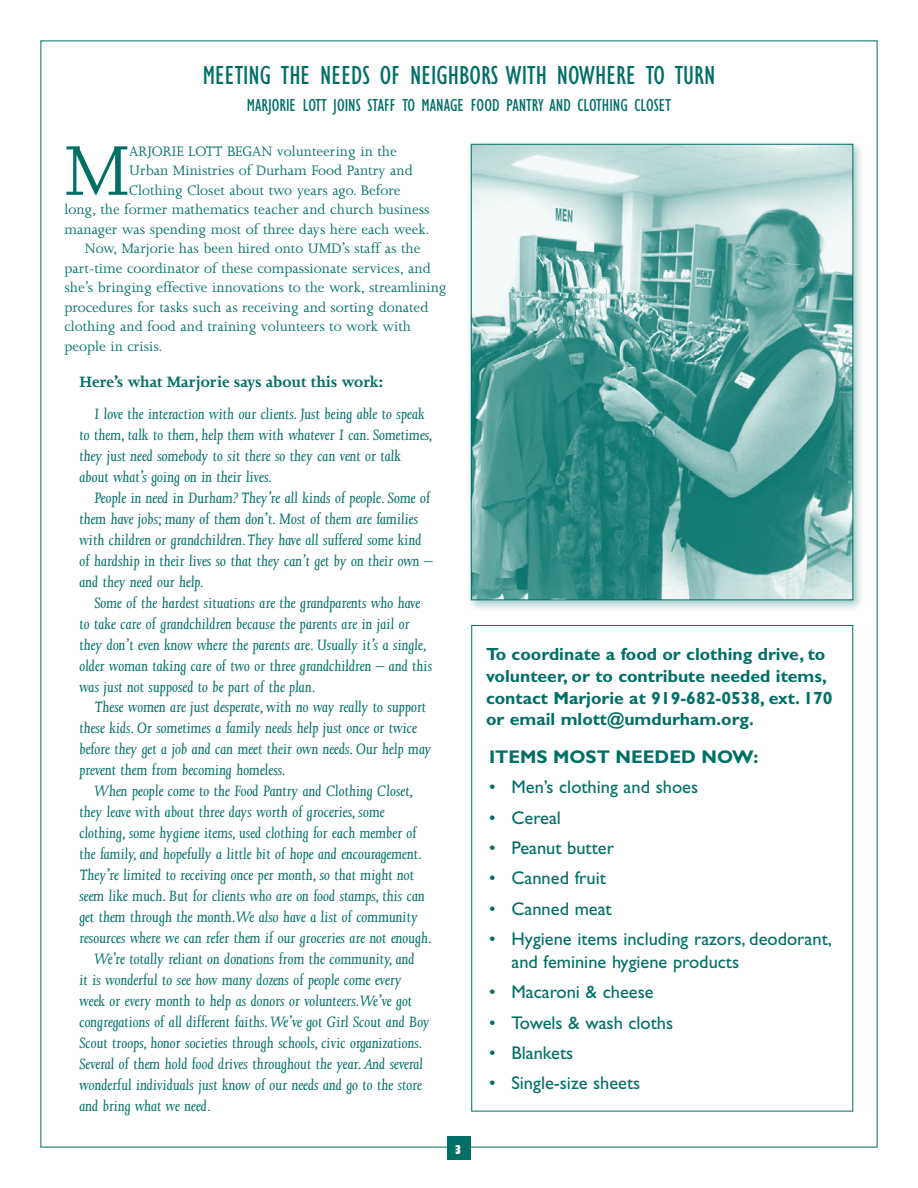
<style>
.page{position:relative;width:918px;height:1188px;background:#fff}
.page>*{position:absolute;margin:0;border:0;box-sizing:border-box;transform-origin:0 0}
.t1{font:80.85px "Joanna";color:#006f66}
.t2{font:condensed 27px "Gill Sans";color:#006f66}
.t3{font:18.45px/22.8px "Gill Sans";color:#006f66}
.t4{font:700 18.45px "Gill Sans";color:#006f66}
.t5{font:condensed 18px "Gill Sans";color:#006f66}
.t6{font:700 17.7px/21.8px "Gill Sans";color:#006f66}
.t7{font:italic 17.25px/21px "Joanna";color:#006f66}
.t8{font:700 17.25px "Joanna";color:#006f66}
.t9{font:15.75px "Joanna";color:#006f66}
.t10{font:800 condensed 12px "Gill Sans";color:#fff}
</style>
<div class="page">
<div style="left:447px;top:1136px;width:24px;height:23px;background:#006f66"></div>
<div style="left:467px;top:140px;width:399px;height:473px;background:#006f66;opacity:.35"></div>
<img style="left:473px;top:146px;width:378px;height:452px">
<h2 class="t2" style="left:203px;top:61px;width:403px">MEETING THE NEEDS OF NEIGHBORS WITH NOWHERE</h2>
<h2 class="t2" style="left:646px;top:61px;width:71px">TO TURN</h2>
<p class="t5" style="left:247px;top:95px;width:97px">MARJO RIE LOTT JOINS</p>
<p class="t5" style="left:367px;top:95px;width:63px">STAFF TO MANAG</p>
<p class="t5" style="left:458px;top:95px;width:21px">E FOOD</p>
<p class="t5" style="left:506px;top:95px;width:166px">PANTRY AND CLOTHING CLOSET</p>
<h1 class="t1" style="left:64px;top:127px;width:66px">M</h1>
<p class="t9" style="left:129px;top:143px;width:269px">arjorie Lott began volunteering in the</p>
<p class="t9" style="left:129px;top:162px;width:285px">Urban Ministries of Durham Food Pantry and</p>
<p class="t9" style="left:129px;top:182px;width:273px">Clothing Closet about two years ago. Before</p>
<p class="t9" style="left:64px;top:201px;width:367px">long, the former mathematics teacher and church business</p>
<p class="t9" style="left:64px;top:221px;width:367px">manager was spending most of three days here each week.</p>
<p class="t9" style="left:85px;top:240px;width:337px">Now, Marjorie has been hired onto UMD’s staff as the</p>
<p class="t9" style="left:64px;top:260px;width:368px">part-time coordinator of these compassionate services, and</p>
<p class="t9" style="left:64px;top:279px;width:384px">she’s bringing effective innovations to the work, streamlining</p>
<p class="t9" style="left:64px;top:299px;width:365px">procedures for tasks such as receiving and sorting donated</p>
<p class="t9" style="left:64px;top:318px;width:348px">clothing and food and training volunteers to work with</p>
<p class="t9" style="left:64px;top:338px;width:100px">people in crisis.</p>
<p class="t8" style="left:79px;top:372px;width:305px">Here’s what Marjorie says about this work:</p>
<p class="t7" style="left:79px;top:403px;width:355px;text-indent:15px">I love the interaction with our clients. Just being able to speak to them, talk to them, help them with whatever I can. Sometimes, they just need somebody to sit there so they can vent or talk about what’s going on in their lives.</p>
<p class="t7" style="left:79px;top:487px;width:355px;text-indent:15px">People in need in Durham? They’re all kinds of people. Some of them have jobs; many of them don’t. Most of them are families with children or grandchildren.They have all suffered some kind of hardship in their lives so that they can’t get by on their own – and they need our help.</p>
<p class="t7" style="left:79px;top:592px;width:354px;text-indent:15px">Some of the hardest situations are the grandparents who have to take care of grandchildren because the parents are in jail or they don’t even know where the parents are. Usually it’s a single, older woman taking care of two or three grandchildren – and this was just not supposed to be part of the plan.</p>
<p class="t7" style="left:79px;top:697px;width:353px;text-indent:15px">These women are just desperate, with no way really to support these kids. Or sometimes a family needs help just once or twice before they get a job and can meet their own needs. Our help may prevent them from becoming homeless.</p>
<p class="t7" style="left:94px;top:781px;width:321px">When people come to the Food Pantry and Clothing Closet,</p>
<p class="t7" style="left:79px;top:802px;width:307px">they leave with about three days worth of groceries, some</p>
<p class="t7" style="left:79px;top:823px;width:339px">clothing, some hygiene items, used clothing for each member of</p>
<p class="t7" style="left:79px;top:844px;width:344px">the family, and hopefully a little bit of hope and encouragement.</p>
<p class="t7" style="left:79px;top:865px;width:336px">They’re limited to receiving once per month, so that might not</p>
<p class="t7" style="left:79px;top:886px;width:347px">seem like much. But for clients who are on food stamps, this can</p>
<p class="t7" style="left:79px;top:907px;width:340px">get them through the month.We also have a list of community</p>
<p class="t7" style="left:79px;top:928px;width:354px">resources where we can refer them if our groceries are not enough.</p>
<p class="t7" style="left:94px;top:949px;width:322px">We’re totally reliant on donations from the community, and</p>
<p class="t7" style="left:79px;top:970px;width:324px">it is wonderful to see how many dozens of people come every</p>
<p class="t7" style="left:79px;top:991px;width:334px">week or every month to help as donors or volunteers.We’ve got</p>
<p class="t7" style="left:79px;top:1012px;width:352px">congregations of all different faiths. We’ve got Girl Scout and Boy</p>
<p class="t7" style="left:79px;top:1033px;width:345px">Scout troops, honor societies through schools, civic organizations.</p>
<p class="t7" style="left:79px;top:1054px;width:345px">Several of them hold food drives throughout the year. And several</p>
<p class="t7" style="left:79px;top:1075px;width:344px">wonderful individuals just know of our needs and go to the store</p>
<p class="t7" style="left:79px;top:1096px;width:133px">and bring what we need.</p>
<p class="t10" style="left:455px;top:1142px;width:8px">3</p>
<p class="t6" style="left:486px;top:643px;width:348px">To coordinate a food or clothing drive, to volunteer, or to contribute needed items, contact Marjorie at 919-682-0538, ext. 170 or email mlott@umdurham.org.</p>
<p class="t4" style="left:489px;top:746px;width:271px">ITEMS MOST NEEDED NOW:</p>
<p class="t3" style="left:489px;top:776px;width:211px">• Men’s clothing and shoes</p>
<p class="t3" style="left:489px;top:806px;width:74px">• Cereal</p>
<p class="t3" style="left:489px;top:836px;width:126px">• Peanut butter</p>
<p class="t3" style="left:489px;top:867px;width:118px">• Canned fruit</p>
<p class="t3" style="left:489px;top:897px;width:124px">• Canned meat</p>
<p class="t3" style="left:512px;top:928px;width:322px;text-indent:-22px">• Hygiene items including razors, deodorant, and feminine hygiene products</p>
<p class="t3" style="left:489px;top:981px;width:166px">• Macaroni &amp; cheese</p>
<p class="t3" style="left:489px;top:1011px;width:186px">• Towels &amp; wash cloths</p>
<p class="t3" style="left:489px;top:1041px;width:86px">• Blankets</p>
<p class="t3" style="left:489px;top:1072px;width:153px">• Single-size sheets</p>
</div>
